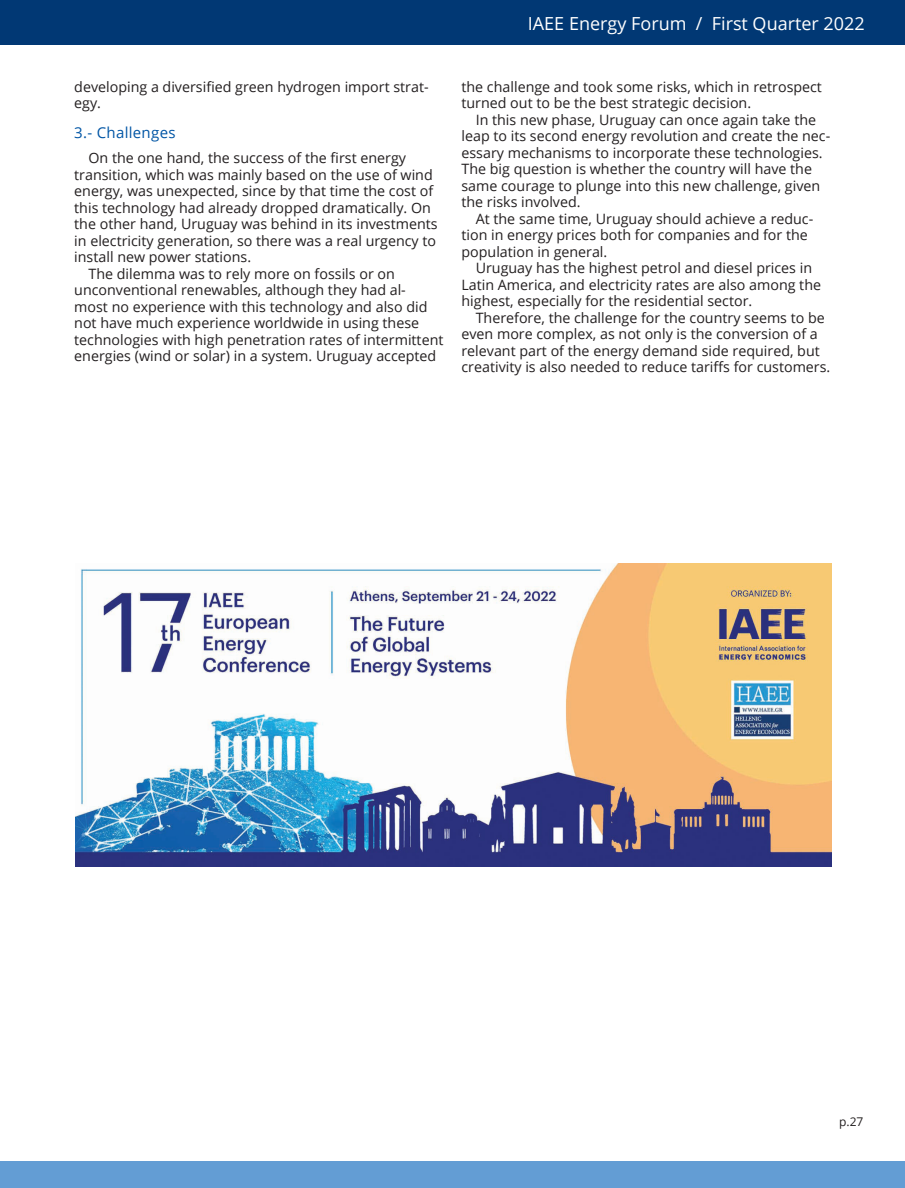
<style>
.page{position:relative;width:905px;height:1188px;background:#fff}
.page>*{position:absolute;margin:0;border:0;box-sizing:border-box;transform-origin:0 0}
.t1{font:18px "Open Sans";color:#fff}
.t2{font:15px "Open Sans";letter-spacing:.02em;color:#0155a5}
.t3{font:14.25px/16.5px "Open Sans";color:#231f20}
.t4{font:12px "Open Sans";color:#231f20}
</style>
<div class="page">
<div style="left:0;top:0;width:904px;height:45px;background:#013874"></div>
<div style="left:0;top:1161px;width:904px;height:27px;background:#639dd4"></div>
<img style="left:75px;top:564px;width:756px;height:302px">
<p class="t1" style="left:528px;top:11px;width:338px">IAEE Energy Forum / First Quarter 2022</p>
<p class="t3" style="left:74px;top:78px;width:356px">developing a diversified green hydrogen import strat&shy;egy.</p>
<p class="t2" style="left:74px;top:122px;width:103px">3.- Challenges</p>
<p class="t3" style="left:88px;top:150px;width:319px">On the one hand, the success of the first energy</p>
<p class="t3" style="left:74px;top:166px;width:360px">transition, which was mainly based on the use of wind</p>
<p class="t3" style="left:74px;top:183px;width:360px">energy, was unexpected, since by that time the cost of</p>
<p class="t3" style="left:74px;top:199px;width:358px">this technology had already dropped dramatically. On</p>
<p class="t3" style="left:74px;top:216px;width:365px">the other hand, Uruguay was behind in its investments</p>
<p class="t3" style="left:74px;top:232px;width:363px">in electricity generation, so there was a real urgency to</p>
<p class="t3" style="left:74px;top:249px;width:178px">install new power stations.</p>
<p class="t3" style="left:88px;top:265px;width:308px">The dilemma was to rely more on fossils or on</p>
<p class="t3" style="left:74px;top:282px;width:333px">unconventional renewables, although they had al-</p>
<p class="t3" style="left:74px;top:298px;width:355px">most no experience with this technology and also did</p>
<p class="t3" style="left:74px;top:315px;width:346px">not have much experience worldwide in using these</p>
<p class="t3" style="left:74px;top:331px;width:370px">technologies with high penetration rates of intermittent</p>
<p class="t3" style="left:74px;top:348px;width:363px">energies (wind or solar) in a system. Uruguay accepted</p>
<p class="t3" style="left:461px;top:78px;width:362px">the challenge and took some risks, which in retrospect turned out to be the best strategic decision.</p>
<p class="t3" style="left:461px;top:111px;width:370px;text-indent:14px">In this new phase, Uruguay can once again take the leap to its second energy revolution and create the nec&shy;essary mechanisms to incorporate these technologies.<br>The big question is whether the country will have the same courage to plunge into this new challenge, given the risks involved.</p>
<p class="t3" style="left:461px;top:210px;width:353px;text-indent:14px">At the same time, Uruguay should achieve a reduc&shy;tion in energy prices both for companies and for the population in general.</p>
<p class="t3" style="left:461px;top:260px;width:361px;text-indent:14px">Uruguay has the highest petrol and diesel prices in<br>Latin America, and electricity rates are also among the highest, especially for the residential sector.</p>
<p class="t3" style="left:461px;top:309px;width:370px;text-indent:14px">Therefore, the challenge for the country seems to be even more complex, as not only is the conversion of a relevant part of the energy demand side required, but creativity is also needed to reduce tariffs for customers.</p>
<p class="t4" style="left:839px;top:1114px;width:26px">p.27</p>
</div>
